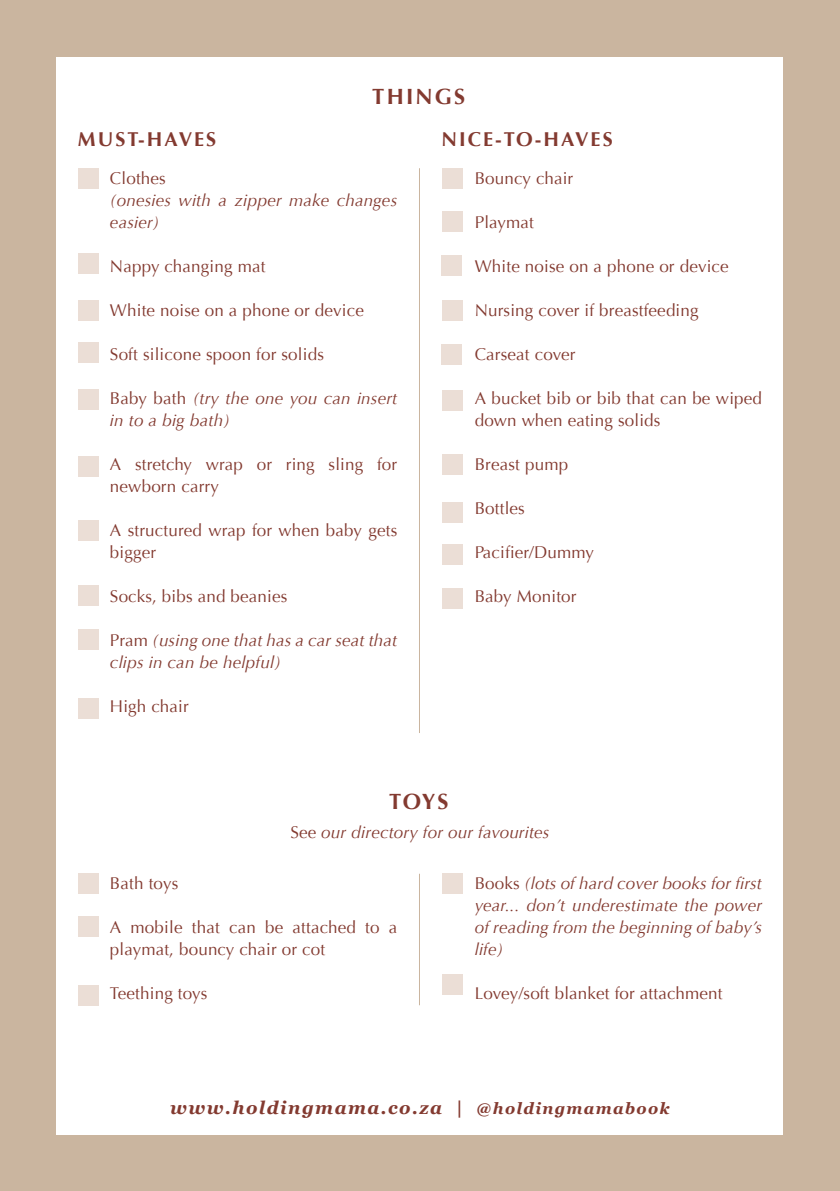
<style>
.page{position:relative;width:840px;height:1191px;background:#fff}
.page>*{position:absolute;margin:0;border:0;box-sizing:border-box;transform-origin:0 0}
.t1{font:700 22px "Optima";letter-spacing:.1em;color:#833a30}
.t2{font:700 20px "Optima";letter-spacing:.1em;color:#833a30}
.t3{font:italic 700 18px "Georgia";letter-spacing:.08em;color:#833a30}
.t4{font:17px/22px "Optima";letter-spacing:.01em;color:#833a30}
.t5{font:italic 17px/22px "Optima";letter-spacing:.01em;color:#833a30}
.s1{font-style:normal}
.s2{font-size:16px}
</style>
<div class="page">
<div style="left:0;top:0;width:839px;height:1191px;background:#cab59f"></div>
<div style="left:57px;top:57px;width:725px;height:1077px;background:#fff"></div>
<hr style="left:419px;top:168px;width:1px;height:565px;background:#cab59f">
<hr style="left:419px;top:873px;width:1px;height:132px;background:#cab59f">
<div style="left:78px;top:168px;width:20px;height:21px;background:#ebded6"></div>
<div style="left:78px;top:873px;width:20px;height:21px;background:#ebded6"></div>
<div style="left:78px;top:916px;width:20px;height:20px;background:#ebded6"></div>
<div style="left:78px;top:984px;width:20px;height:21px;background:#ebded6"></div>
<div style="left:442px;top:168px;width:21px;height:21px;background:#ebded6"></div>
<div style="left:442px;top:873px;width:21px;height:21px;background:#ebded6"></div>
<div style="left:442px;top:974px;width:21px;height:21px;background:#ebded6"></div>
<div style="left:442px;top:211px;width:21px;height:21px;background:#ebded6"></div>
<div style="left:442px;top:300px;width:21px;height:21px;background:#ebded6"></div>
<div style="left:441px;top:256px;width:21px;height:20px;background:#ebded6"></div>
<div style="left:442px;top:390px;width:21px;height:20px;background:#ebded6"></div>
<div style="left:441px;top:344px;width:21px;height:21px;background:#ebded6"></div>
<div style="left:442px;top:502px;width:21px;height:20px;background:#ebded6"></div>
<div style="left:442px;top:544px;width:21px;height:20px;background:#ebded6"></div>
<div style="left:442px;top:588px;width:21px;height:21px;background:#ebded6"></div>
<div style="left:442px;top:454px;width:21px;height:21px;background:#ebded6"></div>
<div style="left:78px;top:253px;width:20px;height:20px;background:#ebded6"></div>
<div style="left:78px;top:300px;width:20px;height:21px;background:#ebded6"></div>
<div style="left:78px;top:342px;width:20px;height:21px;background:#ebded6"></div>
<div style="left:78px;top:389px;width:20px;height:21px;background:#ebded6"></div>
<div style="left:78px;top:456px;width:20px;height:21px;background:#ebded6"></div>
<div style="left:78px;top:520px;width:20px;height:20px;background:#ebded6"></div>
<div style="left:78px;top:629px;width:20px;height:21px;background:#ebded6"></div>
<div style="left:78px;top:698px;width:20px;height:20px;background:#ebded6"></div>
<div style="left:78px;top:585px;width:20px;height:20px;background:#ebded6"></div>
<p class="t1" style="left:372px;top:84px;width:94px">THINGS</p>
<p class="t2" style="left:78px;top:128px;width:140px">MUST-HAVES</p>
<p class="t2" style="left:441px;top:128px;width:173px">NICE-TO-HAVES</p>
<p class="t4" style="left:110px;top:167px;width:57px">Clothes</p>
<p class="t5" style="left:110px;top:189px;width:288px">(onesies with a zipper make changes easier)</p>
<p class="t4" style="left:110px;top:255px;width:157px">Nappy changing mat</p>
<p class="t4" style="left:110px;top:299px;width:255px">White noise on a phone or device</p>
<p class="t4" style="left:110px;top:343px;width:215px">Soft silicone spoon for solids</p>
<p class="t5" style="left:110px;top:387px;width:288px"><span class="s1">Baby bath</span> (try the one you can insert in to a big bath)</p>
<p class="t4" style="left:110px;top:453px;width:288px">A stretchy wrap or ring sling for newborn carry</p>
<p class="t4" style="left:110px;top:519px;width:288px">A structured wrap for when baby gets bigger</p>
<p class="t4" style="left:110px;top:585px;width:179px">Socks, bibs and beanies</p>
<p class="t5" style="left:110px;top:629px;width:288px"><span class="s1">Pram</span> (using one that has a car seat that clips in can be helpful)</p>
<p class="t4" style="left:110px;top:695px;width:80px">High chair</p>
<p class="t4" style="left:474px;top:167px;width:100px">Bouncy chair</p>
<p class="t4" style="left:474px;top:211px;width:61px">Playmat</p>
<p class="t4" style="left:474px;top:255px;width:255px">White noise on a phone or device</p>
<p class="t4" style="left:474px;top:299px;width:225px">Nursing cover if breastfeeding</p>
<p class="t4" style="left:474px;top:343px;width:102px">Carseat cover</p>
<p class="t4" style="left:474px;top:387px;width:289px">A bucket bib or bib that can be wiped down when eating solids</p>
<p class="t4" style="left:474px;top:453px;width:95px">Breast pump</p>
<p class="t4" style="left:474px;top:497px;width:52px">Bottles</p>
<p class="t4" style="left:474px;top:541px;width:121px">Pacifier/Dummy</p>
<p class="t4" style="left:474px;top:585px;width:103px">Baby Monitor</p>
<p class="t1" style="left:389px;top:789px;width:61px">TOYS</p>
<p class="t5" style="left:290px;top:821px;width:260px"><span class="s1">See</span> our directory for our favourites</p>
<p class="t4" style="left:110px;top:872px;width:70px">Bath toys</p>
<p class="t4" style="left:110px;top:916px;width:288px">A mobile that can be attached to a playmat, bouncy chair or cot</p>
<p class="t4" style="left:110px;top:982px;width:99px">Teething toys</p>
<p class="t5" style="left:474px;top:872px;width:289px;text-align:justify"><span class="s1">Books</span> (lots of hard cover books for first year... don’t underestimate the power of reading from the beginning of baby’s life)</p>
<p class="t4" style="left:474px;top:982px;width:249px">Lovey/soft blanket for attachment</p>
<p class="t3" style="left:170px;top:1094px;width:500px">www.holdingmama.co.za | <span class="s2">@holdingmamabook</span></p>
</div>
